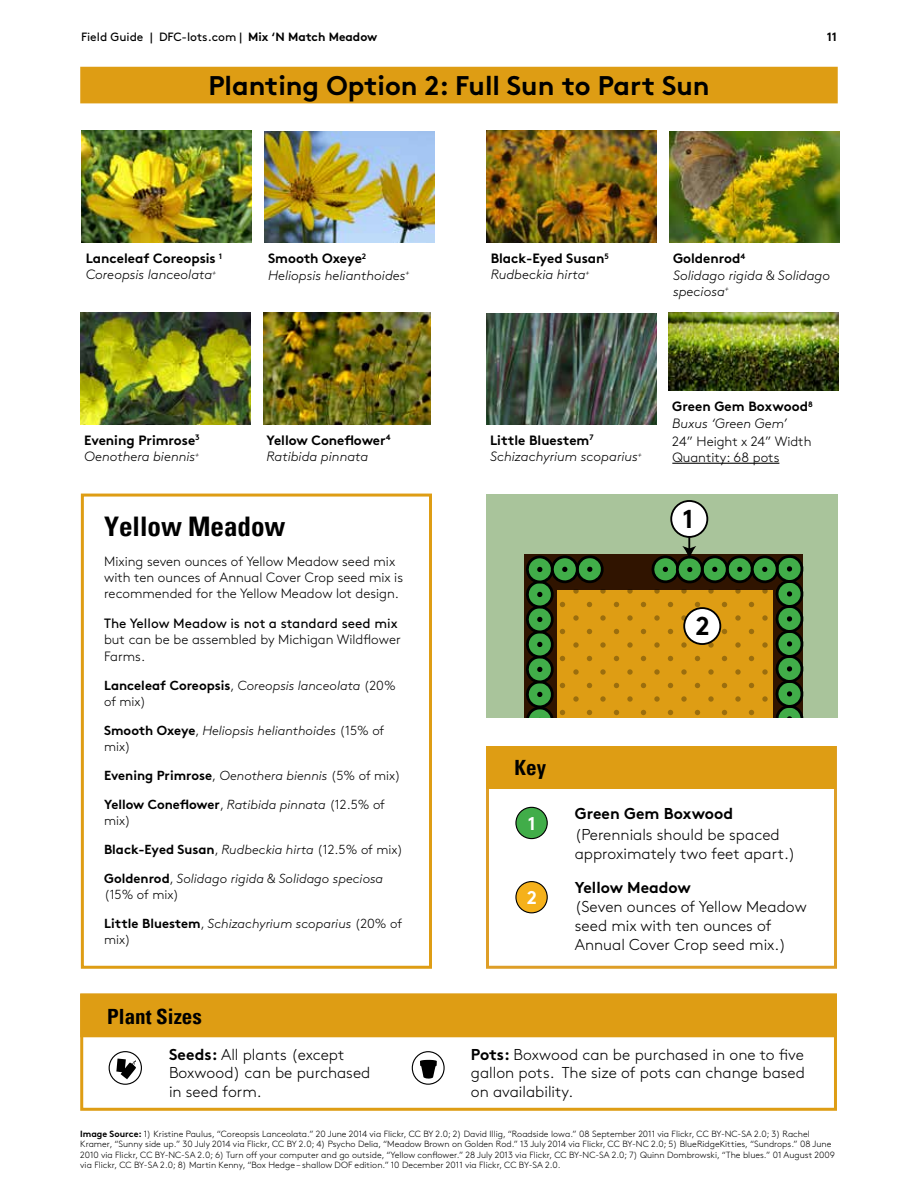
<style>
.page{position:relative;width:918px;height:1188px;background:#fff}
.page>*{position:absolute;margin:0;border:0;box-sizing:border-box;transform-origin:0 0}
.t1{font:700 27px "Brown Pro";color:#000}
.t2{font:700 condensed 27px "Univers";color:#000}
.t3{font:700 25.95px "Brown Pro";color:#000}
.t4{font:700 condensed 21px "Univers";color:#000}
.t5{font:300 19.5px "Brown Pro";color:#000}
.t6{font:700 18.45px "Brown Pro";color:#fff}
.t7{font:300 15.75px/18.9px "Brown Pro";color:#000}
.t8{font:300 15.75px/18.9px "Brown Pro";color:#000101}
.t9{font:700 15.75px "Brown Pro";letter-spacing:.005em;color:#000101}
.t10{font:300 13.5px/16.2px "Brown Pro";color:#000}
.t11{font:italic 300 13.5px/16.2px "Brown Pro";color:#000}
.t12{font:700 13.5px/16.2px "Brown Pro";color:#000}
.t13{font:13.5px "Brown Pro";color:#000}
.t14{font:italic 300 13.2px/15.8px "Brown Pro";color:#000}
.t15{font:700 13.2px/15.8px "Brown Pro";color:#000}
.t16{font:12px "Brown Pro";color:#000}
.t17{font:700 12px "Brown Pro";color:#000}
.t18{font:300 9px/10.5px "Brown Pro";color:#000}
.s1{font-weight:700}
.s2{font-weight:700;font-style:normal}
.s3{font-weight:300;font-style:italic}
.s4{font-style:normal}
.s5{font-weight:300}
.s6{font-weight:700;color:#000101}
.s7{color:#000101}
</style>
<div class="page">
<div style="left:80px;top:67px;width:758px;height:36px;background:#de9d14"></div>
<img style="left:80px;top:313px;width:170px;height:111px">
<img style="left:263px;top:313px;width:167px;height:111px">
<div style="left:487px;top:494px;width:351px;height:223px;background:#a9c49b"></div>
<div style="left:525px;top:555px;width:278px;height:162px;background:#301400"></div>
<svg style="left:605px;top:590px;width:44px;height:127px;fill:#de9d14"></svg>
<svg style="left:524px;top:554px;width:81px;height:163px"></svg>
<svg style="left:649px;top:537px;width:155px;height:180px"></svg>
<div style="left:671px;top:501px;width:36px;height:36px;background:#fff;border-radius:50%"></div>
<div style="left:670px;top:500px;width:38px;height:38px;border:2px solid #000;border-radius:50%"></div>
<div style="left:684px;top:608px;width:36px;height:36px;background:#fff;border-radius:50%"></div>
<div style="left:683px;top:607px;width:38px;height:38px;border:2px solid #000;border-radius:50%"></div>
<img style="left:668px;top:313px;width:170px;height:77px">
<img style="left:486px;top:313px;width:170px;height:111px">
<hr style="left:672px;top:463px;width:107px;height:1px;background:#000">
<div style="left:81px;top:494px;width:351px;height:475px;border:3px solid #de9d14"></div>
<div style="left:486px;top:746px;width:351px;height:223px;border:3px solid #de9e27"></div>
<div style="left:487px;top:747px;width:349px;height:42px;background:#de9d14"></div>
<div style="left:516px;top:807px;width:31px;height:32px;background:#41ad49;border-radius:50%"></div>
<div style="left:515px;top:807px;width:33px;height:32px;border:1px solid #000;border-radius:50%"></div>
<div style="left:516px;top:882px;width:31px;height:31px;background:#f5b11b;border-radius:50%"></div>
<div style="left:515px;top:881px;width:33px;height:32px;border:1px solid #000;border-radius:50%"></div>
<img style="left:82px;top:131px;width:170px;height:111px">
<img style="left:487px;top:131px;width:170px;height:111px">
<img style="left:264px;top:131px;width:170px;height:112px">
<img style="left:669px;top:131px;width:170px;height:112px">
<div style="left:80px;top:994px;width:757px;height:117px;border:3px solid #de9d14"></div>
<div style="left:80px;top:994px;width:757px;height:43px;background:#de9d14"></div>
<div style="left:109px;top:1051px;width:33px;height:34px;border:1px solid #000;border-radius:50%"></div>
<svg style="left:116px;top:1059px;width:21px;height:20px"></svg>
<div style="left:412px;top:1051px;width:33px;height:34px;border:1px solid #000;border-radius:50%"></div>
<svg style="left:420px;top:1060px;width:17px;height:19px"></svg>
<h3 class="t16" style="left:81px;top:28px;width:298px">Field Guide | DFC-lots.com | <span class="s1">Mix ‘N Match Meadow</span></h3>
<h3 class="t17" style="left:827px;top:27px;width:12px">11</h3>
<h1 class="t1" style="left:208px;top:64px;width:503px">Planting Option 2: Full Sun to Part Sun</h1>
<h3 class="t11" style="left:86px;top:249px;width:138px"><span class="s2">Lanceleaf Coreopsis</span> <sup>1<br></sup>Coreopsis lanceolata<sup>+</sup></h3>
<h3 class="t12" style="left:491px;top:249px;width:120px">Black-Eyed Susan<sup>5<br></sup><span class="s3">Rudbeckia hirta</span><sup>+</sup></h3>
<h3 class="t11" style="left:268px;top:250px;width:143px"><span class="s2">Smooth Oxeye</span><sup>2<br></sup>Heliopsis helianthoides<sup>+</sup></h3>
<h3 class="t11" style="left:673px;top:250px;width:159px"><span class="s2">Goldenrod</span><sup>4<br></sup>Solidago rigida &amp; Solidago speciosa<sup>+</sup></h3>
<h2 class="t3" style="left:771px;top:254px;width:17px">4</h2>
<h3 class="t11" style="left:84px;top:431px;width:117px"><span class="s2">Evening Primrose</span><sup>3<br></sup>Oenothera biennis<sup>+</sup></h3>
<h3 class="t12" style="left:267px;top:431px;width:126px">Yellow Coneflower<sup>4<br></sup><span class="s3">Ratibida pinnata</span></h3>
<h1 class="t2" style="left:104px;top:510px;width:183px">Yellow Meadow</h1>
<h3 class="t10" style="left:104px;top:552px;width:300px">Mixing seven ounces of Yellow Meadow seed mix with ten ounces of Annual Cover Crop seed mix is recommended for the Yellow Meadow lot design.</h3>
<h3 class="t13" style="left:104px;top:613px;width:295px">The Yellow Meadow is not a standard seed mix</h3>
<h3 class="t10" style="left:104px;top:631px;width:298px">but can be be assembled by Michigan Wildflower<br>Farms.</h3>
<h3 class="t14" style="left:104px;top:676px;width:293px"><span class="s2">Lanceleaf Coreopsis</span><span class="s4">,</span> Coreopsis lanceolata <span class="s4">(20% of mix)</span></h3>
<h3 class="t14" style="left:104px;top:721px;width:282px"><span class="s2">Smooth Oxeye</span><span class="s4">,</span> Heliopsis helianthoides <span class="s4">(15% of mix)</span></h3>
<h3 class="t14" style="left:104px;top:766px;width:298px"><span class="s2">Evening Primrose</span><span class="s4">,</span> Oenothera biennis <span class="s4">(5% of mix)</span></h3>
<h3 class="t15" style="left:104px;top:795px;width:282px">Yellow Coneflower<span class="s5">,</span> <span class="s3">Ratibida pinnata</span> <span class="s5">(12.5% of mix)</span></h3>
<h3 class="t15" style="left:104px;top:840px;width:300px">Black-Eyed Susan<span class="s5">,</span> <span class="s3">Rudbeckia hirta</span> <span class="s5">(12.5% of mix)</span></h3>
<h3 class="t14" style="left:104px;top:870px;width:281px"><span class="s2">Goldenrod</span><span class="s4">,</span> Solidago rigida &amp; Solidago speciosa <span class="s4">(15% of mix)</span></h3>
<h3 class="t14" style="left:104px;top:915px;width:299px"><span class="s2">Little Bluestem</span><span class="s4">,</span> Schizachyrium scoparius <span class="s4">(20% of mix)</span></h3>
<h3 class="t11" style="left:490px;top:431px;width:153px"><span class="s2">Little Bluestem</span><sup>7<br></sup>Schizachyrium scoparius<sup>+</sup></h3>
<h3 class="t12" style="left:672px;top:397px;width:142px">Green Gem Boxwood<sup>8<br></sup><span class="s3">Buxus ‘Green Gem’</span></h3>
<h3 class="t10" style="left:672px;top:432px;width:141px">24” Height x 24” Width<br>Quantity: 68 pots</h3>
<h2 class="t3" style="left:682px;top:498px;width:13px">1</h2>
<h2 class="t3" style="left:695px;top:605px;width:16px">2</h2>
<h3 class="t4" style="left:515px;top:755px;width:33px">Key</h3>
<h3 class="t6" style="left:528px;top:808px;width:9px">1</h3>
<h2 class="t3" style="left:520px;top:762px;width:16px">3</h2>
<h3 class="t6" style="left:527px;top:883px;width:12px">2</h3>
<h3 class="t9" style="left:575px;top:800px;width:160px">Green Gem Boxwood</h3>
<h3 class="t8" style="left:575px;top:824px;width:222px">(Perennials should be spaced approximately two feet apart.)</h3>
<h3 class="t7" style="left:575px;top:877px;width:233px"><span class="s6">Yellow Meadow<br></span><span class="s7">(</span>Seven ounces of Yellow Meadow seed mix with ten ounces of<br>Annual Cover Crop seed mix.<span class="s7">)</span></h3>
<h3 class="t4" style="left:107px;top:1003px;width:96px">Plant Sizes</h3>
<h3 class="t7" style="left:169px;top:1044px;width:203px"><span class="s1">Seeds:</span> All plants (except<br>Boxwood) can be purchased in seed form.</h3>
<h3 class="t7" style="left:471px;top:1044px;width:336px;text-align:justify"><span class="s1">Pots:</span> Boxwood can be purchased in one to five gallon pots. The size of pots can change based on availability.</h3>
<h3 class="t5" style="left:254px;top:1038px;width:65px">HOUSE</h3>
<p class="t18" style="left:80px;top:1128px;width:756px"><span class="s1">Image Source:</span> 1) Kristine Paulus, “Coreopsis Lanceolata.” 20 June 2014 via Flickr, CC BY 2.0; 2) David Illig, “Roadside Iowa.” 08 September 2011 via Flickr, CC BY-NC-SA 2.0; 3) Rachel Kramer, “Sunny side up.” 30 July 2014 via Flickr, CC BY 2.0; 4) Psycho Delia, “Meadow Brown on Golden Rod.” 13 July 2014 via Flickr, CC BY-NC 2.0; 5) BlueRidgeKitties, “Sundrops.” 08 June 2010 via Flickr, CC BY-NC-SA 2.0; 6) Turn off your computer and go outside, “Yellow conflower.” 28 July 2013 via Flickr, CC BY-NC-SA 2.0; 7) Quinn Dombrowski, “The blues.” 01 August 2009 via Flickr, CC BY-SA 2.0; 8) Martin Kenny, “Box Hedge – shallow DOF edition.” 10 December 2011 via Flickr, CC BY-SA 2.0.</p>
</div>
